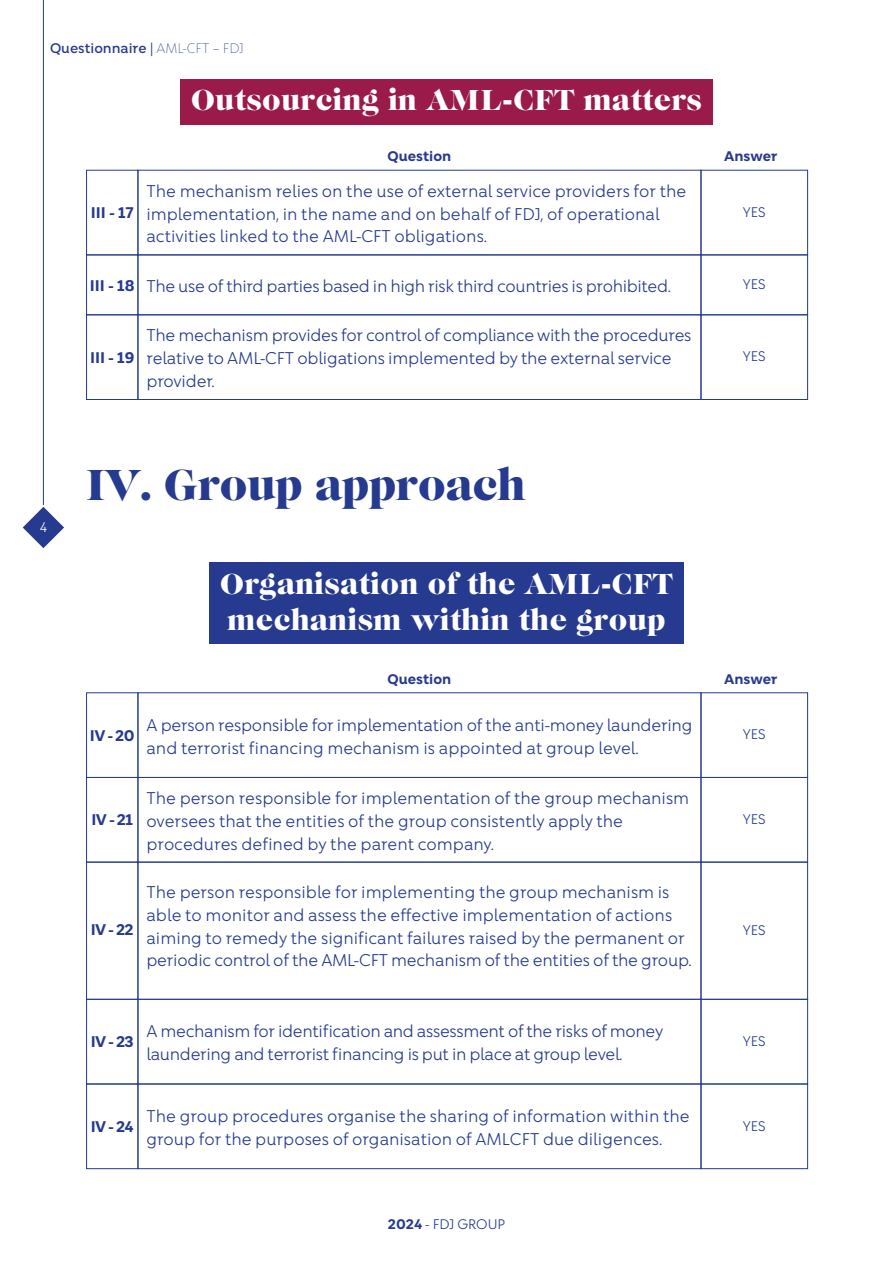
<style>
.page{position:relative;width:893px;height:1263px;background:#fff}
.page>*{position:absolute;margin:0;border:0;box-sizing:border-box;transform-origin:0 0}
.t1{font:45px "Caslon Graphique EF";letter-spacing:-.02em;color:#263a8f}
.t2{font:30px/36px "Caslon Graphique EF";color:#fff}
.t3{font:16.5px/22.8px "Chance";color:#263a8f}
.t4{font:16.5px/22.8px "Chance";letter-spacing:-.02em;color:#263a8f}
.t5{font:700 15px "Chance";letter-spacing:-.04em;color:#263a8f}
.t6{font:13.5px "Chance";color:#263a8f}
.t7{font:700 13.5px "Chance";color:#263a8f}
.t8{font:500 13.5px "Chance";color:#263a8f}
.t9{font:13.5px "Chance";color:#fff}
.s1{font-weight:400}
.s2{font-weight:300}
.s3{font-weight:700;font-size:15px}
.s4{font-weight:700}
</style>
<div class="page">
<hr style="left:43px;top:0;width:1px;height:505px;background:#263a8f">
<svg style="left:23px;top:507px;width:41px;height:41px"></svg>
<div style="left:180px;top:79px;width:533px;height:46px;background:#9a1a4a"></div>
<div style="left:138px;top:170px;width:563px;height:85px;border:1px solid #263a8f"></div>
<div style="left:701px;top:170px;width:107px;height:85px;border:1px solid #263a8f"></div>
<div style="left:86px;top:170px;width:52px;height:85px;border:1px solid #263a8f"></div>
<div style="left:209px;top:563px;width:475px;height:81px;background:#263a8f"></div>
<div style="left:701px;top:693px;width:107px;height:84px;border:1px solid #263a8f"></div>
<div style="left:86px;top:693px;width:52px;height:84px;border:1px solid #263a8f"></div>
<div style="left:138px;top:777px;width:563px;height:85px;border:1px solid #263a8f"></div>
<div style="left:701px;top:777px;width:107px;height:85px;border:1px solid #263a8f"></div>
<div style="left:86px;top:777px;width:52px;height:85px;border:1px solid #263a8f"></div>
<div style="left:138px;top:862px;width:563px;height:137px;border:1px solid #263a8f"></div>
<div style="left:701px;top:862px;width:107px;height:137px;border:1px solid #263a8f"></div>
<div style="left:86px;top:862px;width:52px;height:137px;border:1px solid #263a8f"></div>
<div style="left:138px;top:255px;width:563px;height:60px;border:1px solid #263a8f"></div>
<div style="left:701px;top:255px;width:107px;height:60px;border:1px solid #263a8f"></div>
<div style="left:86px;top:255px;width:52px;height:60px;border:1px solid #263a8f"></div>
<div style="left:138px;top:315px;width:563px;height:85px;border:1px solid #263a8f"></div>
<div style="left:701px;top:315px;width:107px;height:85px;border:1px solid #263a8f"></div>
<div style="left:86px;top:315px;width:52px;height:85px;border:1px solid #263a8f"></div>
<div style="left:138px;top:999px;width:563px;height:85px;border:1px solid #263a8f"></div>
<div style="left:701px;top:999px;width:107px;height:85px;border:1px solid #263a8f"></div>
<div style="left:86px;top:999px;width:52px;height:85px;border:1px solid #263a8f"></div>
<div style="left:138px;top:1084px;width:563px;height:85px;border:1px solid #263a8f"></div>
<div style="left:701px;top:1084px;width:107px;height:85px;border:1px solid #263a8f"></div>
<div style="left:86px;top:1084px;width:52px;height:85px;border:1px solid #263a8f"></div>
<p class="t8" style="left:50px;top:40px;width:196px">Questionnaire <span class="s1">|</span> <span class="s2">AML-CFT – FDJ</span></p>
<h2 class="t2" style="left:191px;top:82px;width:513px">Outsourcing in AML-CFT matters</h2>
<p class="t7" style="left:388px;top:148px;width:65px">Question</p>
<p class="t7" style="left:724px;top:148px;width:55px">Answer</p>
<p class="t3" style="left:146px;top:179px;width:541px">The mechanism relies on the use of external service providers for the implementation, in the name and on behalf of FDJ, of operational activities linked to the AML-CFT obligations.</p>
<p class="t5" style="left:91px;top:203px;width:44px">III - 17</p>
<p class="t6" style="left:743px;top:203px;width:24px">YES</p>
<p class="t4" style="left:90px;top:274px;width:583px"><span class="s3">III - 18</span> The use of third parties based in high risk third countries is prohibited.</p>
<p class="t6" style="left:743px;top:275px;width:24px">YES</p>
<p class="t4" style="left:146px;top:324px;width:547px">The mechanism provides for control of compliance with the procedures relative to AML-CFT obligations implemented by the external service provider.</p>
<p class="t5" style="left:90px;top:348px;width:46px">III - 19</p>
<p class="t6" style="left:743px;top:348px;width:24px">YES</p>
<p class="t9" style="left:40px;top:518px;width:9px">4</p>
<h1 class="t1" style="left:86px;top:459px;width:442px">IV. Group approach</h1>
<h2 class="t2" style="left:220px;top:566px;width:455px">Organisation of the AML-CFT mechanism within the group</h2>
<p class="t7" style="left:388px;top:670px;width:65px">Question</p>
<p class="t7" style="left:724px;top:670px;width:55px">Answer</p>
<p class="t3" style="left:146px;top:713px;width:547px">A person responsible for implementation of the anti-money laundering and terrorist financing mechanism is appointed at group level.</p>
<p class="t5" style="left:90px;top:726px;width:46px">IV - 20</p>
<p class="t6" style="left:743px;top:726px;width:24px">YES</p>
<p class="t3" style="left:146px;top:786px;width:544px">The person responsible for implementation of the group mechanism oversees that the entities of the group consistently apply the procedures defined by the parent company.</p>
<p class="t5" style="left:92px;top:810px;width:43px">IV - 21</p>
<p class="t6" style="left:743px;top:810px;width:24px">YES</p>
<p class="t3" style="left:146px;top:880px;width:547px">The person responsible for implementing the group mechanism is able to monitor and assess the effective implementation of actions aiming to remedy the significant failures raised by the permanent or periodic control of the AML-CFT mechanism of the entities of the group.</p>
<p class="t5" style="left:91px;top:920px;width:44px">IV - 22</p>
<p class="t6" style="left:743px;top:921px;width:24px">YES</p>
<p class="t4" style="left:146px;top:1019px;width:518px">A mechanism for identification and assessment of the risks of money laundering and terrorist financing is put in place at group level.</p>
<p class="t5" style="left:91px;top:1032px;width:45px">IV - 23</p>
<p class="t6" style="left:743px;top:1032px;width:24px">YES</p>
<p class="t3" style="left:146px;top:1104px;width:545px">The group procedures organise the sharing of information within the group for the purposes of organisation of AMLCFT due diligences.</p>
<p class="t5" style="left:91px;top:1117px;width:44px">IV - 24</p>
<p class="t6" style="left:743px;top:1117px;width:24px">YES</p>
<p class="t6" style="left:388px;top:1215px;width:119px"><span class="s4">2024</span> - FDJ GROUP</p>
</div>
